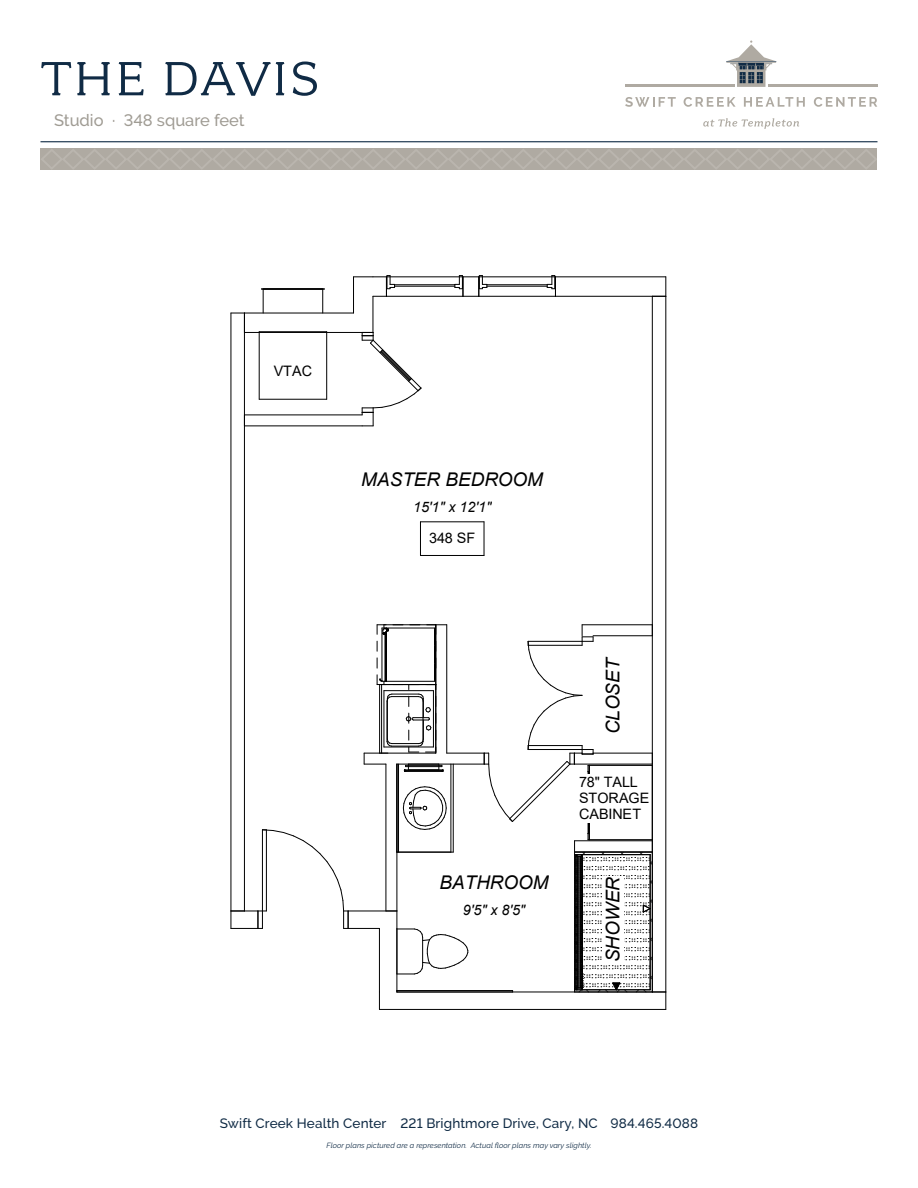
<style>
.page{position:relative;width:918px;height:1188px;background:#fff}
.page>*{position:absolute;margin:0;border:0;box-sizing:border-box;transform-origin:0 0}
.t1{font:54px "Fairplex Wide OT";letter-spacing:.025em;color:#102b45}
.t2{font:italic 18.9px "Arial";color:#000}
.t3{font:500 16.5px "Raleway";color:#a09c94}
.t4{font:14.4px/16.4px "Arial";color:#000}
.t5{font:italic 14.4px "Arial";color:#000}
.t6{font:500 13.5px "Raleway";letter-spacing:.01em;color:#102b45}
.t7{font:italic 7.5px "Raleway";letter-spacing:.01em;color:#102b45}
</style>
<div class="page">
<hr style="left:40px;top:141px;width:838px;height:1px;background:#102b45">
<hr style="left:768px;top:86px;width:110px;height:1px;background:#afaaa2">
<hr style="left:768px;top:84px;width:110px;height:1px;background:#afaaa2">
<hr style="left:625px;top:86px;width:109px;height:1px;background:#afaaa2">
<hr style="left:625px;top:84px;width:109px;height:1px;background:#afaaa2">
<svg style="left:726px;top:41px;width:50px;height:46px"></svg>
<svg style="left:625px;top:97px;width:51px;height:10px"></svg>
<svg style="left:684px;top:97px;width:52px;height:10px"></svg>
<svg style="left:744px;top:97px;width:61px;height:10px"></svg>
<svg style="left:814px;top:97px;width:63px;height:10px"></svg>
<svg style="left:703px;top:118px;width:96px;height:11px"></svg>
<svg style="left:40px;top:148px;width:837px;height:22px;background:#b1aca4"></svg>
<svg style="left:379px;top:992px;width:1px;height:17px"></svg>
<hr style="left:379px;top:1009px;width:287px;height:1px;background:#000">
<hr style="left:348px;top:911px;width:49px;height:1px;background:#000">
<hr style="left:348px;top:928px;width:31px;height:1px;background:#000">
<hr style="left:231px;top:313px;width:1px;height:598px;background:#000">
<hr style="left:244px;top:332px;width:1px;height:579px;background:#000">
<svg style="left:231px;top:829px;width:118px;height:100px"></svg>
<hr style="left:555px;top:296px;width:97px;height:1px;background:#000">
<hr style="left:555px;top:276px;width:111px;height:1px;background:#000">
<hr style="left:479px;top:296px;width:76px;height:1px;background:#000">
<hr style="left:386px;top:296px;width:77px;height:1px;background:#000">
<hr style="left:386px;top:276px;width:77px;height:1px;background:#000">
<hr style="left:479px;top:276px;width:76px;height:1px;background:#000">
<hr style="left:665px;top:296px;width:1px;height:696px;background:#000">
<hr style="left:652px;top:296px;width:1px;height:696px;background:#000">
<svg style="left:652px;top:277px;width:14px;height:20px"></svg>
<hr style="left:582px;top:624px;width:70px;height:1px;background:#000">
<hr style="left:386px;top:764px;width:1px;height:147px;background:#000">
<hr style="left:397px;top:764px;width:1px;height:147px;background:#000">
<hr style="left:397px;top:764px;width:87px;height:1px;background:#000">
<hr style="left:447px;top:753px;width:37px;height:1px;background:#000">
<hr style="left:397px;top:992px;width:116px;height:1px;background:#000">
<svg style="left:484px;top:625px;width:182px;height:384px"></svg>
<hr style="left:397px;top:990px;width:116px;height:1px;background:#000">
<svg style="left:322px;top:289px;width:3px;height:24px"></svg>
<svg style="left:261px;top:289px;width:3px;height:24px"></svg>
<hr style="left:262px;top:289px;width:62px;height:1px;background:#000">
<hr style="left:326px;top:332px;width:1px;height:67px;background:#000">
<hr style="left:259px;top:331px;width:68px;height:1px;background:#000">
<hr style="left:259px;top:332px;width:1px;height:67px;background:#000">
<hr style="left:259px;top:399px;width:68px;height:1px;background:#000">
<hr style="left:244px;top:426px;width:118px;height:1px;background:#000">
<hr style="left:244px;top:415px;width:118px;height:1px;background:#000">
<hr style="left:397px;top:928px;width:1px;height:63px;background:#000">
<hr style="left:379px;top:928px;width:1px;height:64px;background:#000">
<svg style="left:386px;top:911px;width:83px;height:64px"></svg>
<svg style="left:364px;top:624px;width:83px;height:148px"></svg>
<hr style="left:384px;top:684px;width:52px;height:1px;background:#000">
<hr style="left:244px;top:332px;width:110px;height:1px;background:#000">
<hr style="left:244px;top:313px;width:110px;height:1px;background:#000">
<svg style="left:231px;top:313px;width:14px;height:19px"></svg>
<hr style="left:373px;top:296px;width:1px;height:36px;background:#000">
<hr style="left:353px;top:277px;width:1px;height:36px;background:#000">
<svg style="left:354px;top:332px;width:68px;height:95px"></svg>
<svg style="left:354px;top:275px;width:41px;height:22px"></svg>
<hr style="left:395px;top:286px;width:60px;height:1px;background:#000">
<hr style="left:395px;top:284px;width:60px;height:1px;background:#000">
<svg style="left:454px;top:275px;width:34px;height:22px"></svg>
<hr style="left:487px;top:286px;width:60px;height:1px;background:#000">
<hr style="left:487px;top:284px;width:60px;height:1px;background:#000">
<svg style="left:547px;top:275px;width:9px;height:21px"></svg>
<hr style="left:451px;top:764px;width:1px;height:88px;background:#000">
<svg style="left:403px;top:786px;width:44px;height:44px"></svg>
<hr style="left:397px;top:764px;width:1px;height:88px;background:#000">
<hr style="left:397px;top:852px;width:56px;height:1px;background:#000">
<hr style="left:453px;top:764px;width:1px;height:88px;background:#000">
<hr style="left:398px;top:764px;width:1px;height:88px;background:#000">
<div style="left:579px;top:774px;width:63px;height:16px;background:#fff"></div>
<div style="left:579px;top:790px;width:71px;height:16px;background:#fff"></div>
<div style="left:579px;top:806px;width:62px;height:17px;background:#fff"></div>
<div style="left:602px;top:877px;width:22px;height:85px;background:#fff"></div>
<div style="left:440px;top:872px;width:109px;height:21px;background:#fff"></div>
<div style="left:463px;top:902px;width:62px;height:16px;background:#fff"></div>
<div style="left:602px;top:657px;width:22px;height:78px;background:#fff"></div>
<hr style="left:420px;top:522px;width:64px;height:1px;background:#000">
<hr style="left:484px;top:522px;width:1px;height:33px;background:#000">
<hr style="left:420px;top:555px;width:64px;height:1px;background:#000">
<hr style="left:420px;top:522px;width:1px;height:33px;background:#000">
<h1 class="t1" style="left:40px;top:48px;width:281px">THE DAVIS</h1>
<h3 class="t3" style="left:54px;top:111px;width:192px">Studio · 348 square feet</h3>
<h3 class="t4" style="left:274px;top:363px;width:40px">VTAC</h3>
<h2 class="t2" style="left:361px;top:467px;width:183px">MASTER BEDROOM</h2>
<h3 class="t5" style="left:413px;top:498px;width:80px">15'1" x 12'1"</h3>
<h3 class="t4" style="left:429px;top:530px;width:48px">348 SF</h3>
<h2 class="t2" style="left:440px;top:870px;width:110px">BATHROOM</h2>
<h3 class="t5" style="left:463px;top:900px;width:64px">9'5" x 8'5"</h3>
<h2 class="t2" style="left:601px;top:734px;width:79px;rotate:-90deg">CLOSET</h2>
<h3 class="t4" style="left:579px;top:773px;width:72px">78" TALL<br>STORAGE<br>CABINET</h3>
<h2 class="t2" style="left:601px;top:962px;width:87px;rotate:-90deg">SHOWER</h2>
<h3 class="t6" style="left:220px;top:1115px;width:480px">Swift Creek Health Center 221 Brightmore Drive, Cary, NC 984.465.4088</h3>
<p class="t7" style="left:326px;top:1141px;width:267px">Floor plans pictured are a representation. Actual floor plans may vary slightly.</p>
</div>
